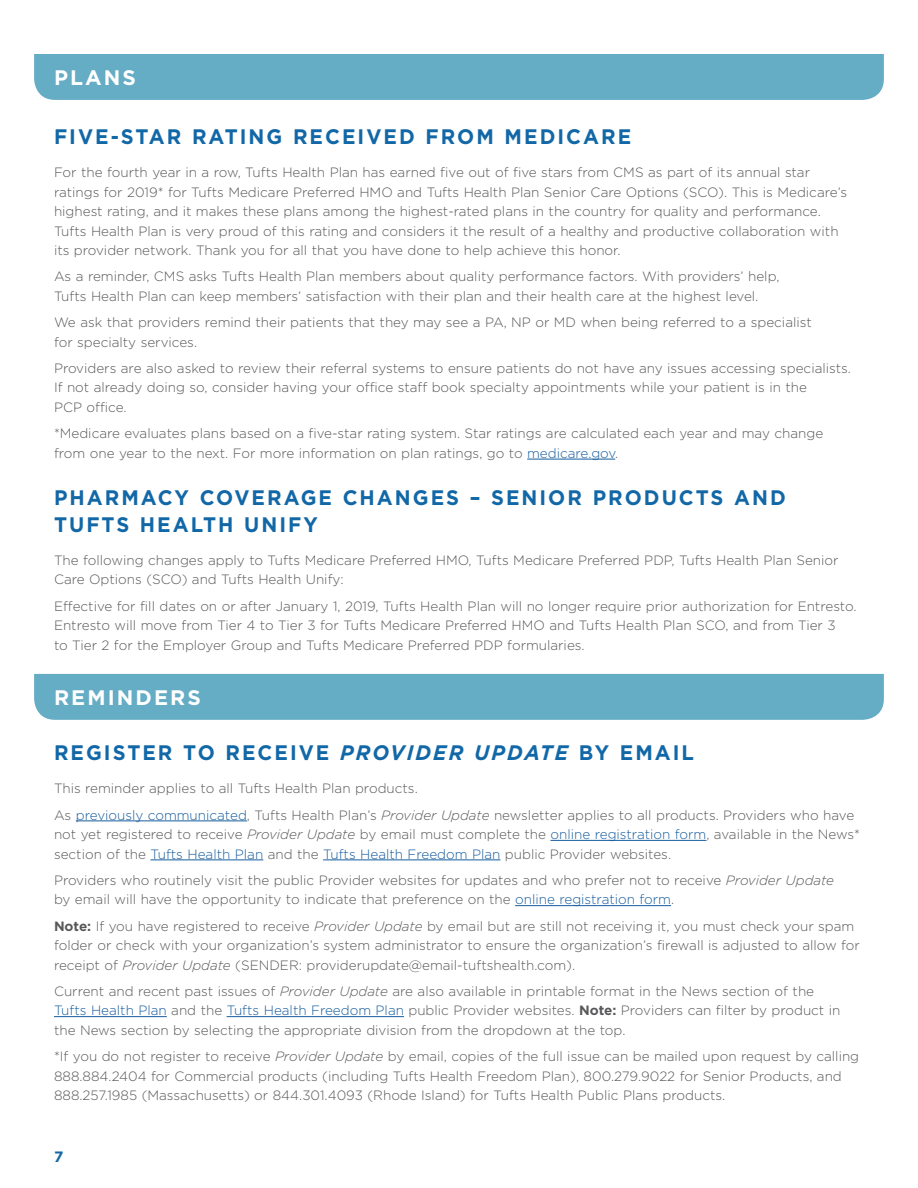
<style>
.page{position:relative;width:918px;height:1188px;background:#fff}
.page>*{position:absolute;margin:0;border:0;box-sizing:border-box;transform-origin:0 0}
.ad_title{font:700 21px/27px "Gotham";letter-spacing:.1em;color:#1268a7;scale:.96 1}
.ad_category{font:700 21px "Gotham";letter-spacing:.1em;color:#fff}
.t1{font:700 15px "Gotham";color:#1268a7}
.ad_body_copy{font:300 13.5px/19.5px "Gotham";color:#58585b}
.s1{color:#175d9e}
.s2{font-style:italic}
.s3{font-weight:700}
</style>
<div class="page">
<div style="left:34px;top:54px;width:850px;height:46px;background:#65acc5"></div>
<hr style="left:527px;top:459px;width:88px;height:1px;background:#175d9e">
<div style="left:34px;top:674px;width:850px;height:46px;background:#65acc5"></div>
<hr style="left:76px;top:821px;width:171px;height:1px;background:#175d9e">
<hr style="left:551px;top:840px;width:155px;height:1px;background:#175d9e">
<hr style="left:150px;top:860px;width:113px;height:1px;background:#175d9e">
<hr style="left:323px;top:860px;width:177px;height:1px;background:#175d9e">
<hr style="left:515px;top:905px;width:156px;height:1px;background:#175d9e">
<hr style="left:54px;top:1016px;width:113px;height:1px;background:#175d9e">
<hr style="left:227px;top:1016px;width:177px;height:1px;background:#175d9e">
<p class="ad_category" style="left:54px;top:64px;width:84px">PLANS</p>
<p class="ad_title" style="left:54px;top:123px;width:603px">FIVE-STAR RATING RECEIVED FROM MEDICARE</p>
<p class="ad_body_copy" style="left:54px;top:162px;width:795px">For the fourth year in a row, Tufts Health Plan has earned five out of five stars from CMS as part of its annual star ratings for 2019* for Tufts Medicare Preferred HMO and Tufts Health Plan Senior Care Options (SCO). This is Medicare’s highest rating, and it makes these plans among the highest-rated plans in the country for quality and performance.<br>Tufts Health Plan is very proud of this rating and considers it the result of a healthy and productive collaboration with its provider network. Thank you for all that you have done to help achieve this honor.</p>
<p class="ad_body_copy" style="left:54px;top:267px;width:727px">As a reminder, CMS asks Tufts Health Plan members about quality performance factors. With providers’ help,<br>Tufts Health Plan can keep members’ satisfaction with their plan and their health care at the highest level.</p>
<p class="ad_body_copy" style="left:54px;top:312px;width:759px">We ask that providers remind their patients that they may see a PA, NP or MD when being referred to a specialist for specialty services.</p>
<p class="ad_body_copy" style="left:54px;top:358px;width:798px">Providers are also asked to review their referral systems to ensure patients do not have any issues accessing specialists.<br>If not already doing so, consider having your office staff book specialty appointments while your patient is in the<br>PCP office.</p>
<p class="ad_body_copy" style="left:54px;top:423px;width:771px">*Medicare evaluates plans based on a five-star rating system. Star ratings are calculated each year and may change from one year to the next. For more information on plan ratings, go to <span class="s1">medicare.gov</span>.</p>
<p class="ad_title" style="left:54px;top:484px;width:764px">PHARMACY COVERAGE CHANGES – SENIOR PRODUCTS AND<br>TUFTS HEALTH UNIFY</p>
<p class="ad_body_copy" style="left:54px;top:550px;width:786px">The following changes apply to Tufts Medicare Preferred HMO, Tufts Medicare Preferred PDP, Tufts Health Plan Senior<br>Care Options (SCO) and Tufts Health Unify:</p>
<p class="ad_body_copy" style="left:54px;top:596px;width:804px">Effective for fill dates on or after January 1, 2019, Tufts Health Plan will no longer require prior authorization for Entresto.<br>Entresto will move from Tier 4 to Tier 3 for Tufts Medicare Preferred HMO and Tufts Health Plan SCO, and from Tier 3<br>to Tier 2 for the Employer Group and Tufts Medicare Preferred PDP formularies.</p>
<p class="ad_category" style="left:54px;top:684px;width:149px">REMINDERS</p>
<p class="ad_title" style="left:54px;top:739px;width:668px">REGISTER TO RECEIVE <span class="s2">PROVIDER UPDATE</span> BY EMAIL</p>
<p class="ad_body_copy" style="left:54px;top:778px;width:365px">This reminder applies to all Tufts Health Plan products.</p>
<p class="ad_body_copy" style="left:54px;top:805px;width:808px">As <span class="s1">previously communicated</span>, Tufts Health Plan’s <span class="s2">Provider Update</span> newsletter applies to all products. Providers who have not yet registered to receive <span class="s2">Provider Update</span> by email must complete the <span class="s1">online registration form</span>, available in the News* section of the <span class="s1">Tufts Health Plan</span> and the <span class="s1">Tufts Health Freedom Plan</span> public Provider websites.</p>
<p class="ad_body_copy" style="left:54px;top:870px;width:782px">Providers who routinely visit the public Provider websites for updates and who prefer not to receive <span class="s2">Provider Update </span>by email will have the opportunity to indicate that preference on the <span class="s1">online registration form</span>.</p>
<p class="ad_body_copy" style="left:54px;top:916px;width:808px"><span class="s3">Note:</span> If you have registered to receive <span class="s2">Provider Update</span> by email but are still not receiving it, you must check your spam folder or check with your organization’s system administrator to ensure the organization’s firewall is adjusted to allow for receipt of <span class="s2">Provider Update</span> (SENDER: providerupdate@email-tuftshealth.com).</p>
<p class="ad_body_copy" style="left:54px;top:981px;width:788px">Current and recent past issues of <span class="s2">Provider Update</span> are also available in printable format in the News section of the<br><span class="s1">Tufts Health Plan</span> and the <span class="s1">Tufts Health Freedom Plan</span> public Provider websites. <span class="s3">Note:</span> Providers can filter by product in the News section by selecting the appropriate division from the dropdown at the top.</p>
<p class="ad_body_copy" style="left:54px;top:1046px;width:807px">*If you do not register to receive <span class="s2">Provider Update</span> by email, copies of the full issue can be mailed upon request by calling<br>888.884.2404 for Commercial products (including Tufts Health Freedom Plan), 800.279.9022 for Senior Products, and<br>888.257.1985 (Massachusetts) or 844.301.4093 (Rhode Island) for Tufts Health Public Plans products.</p>
<p class="t1" style="left:54px;top:1147px;width:11px">7</p>
</div>
